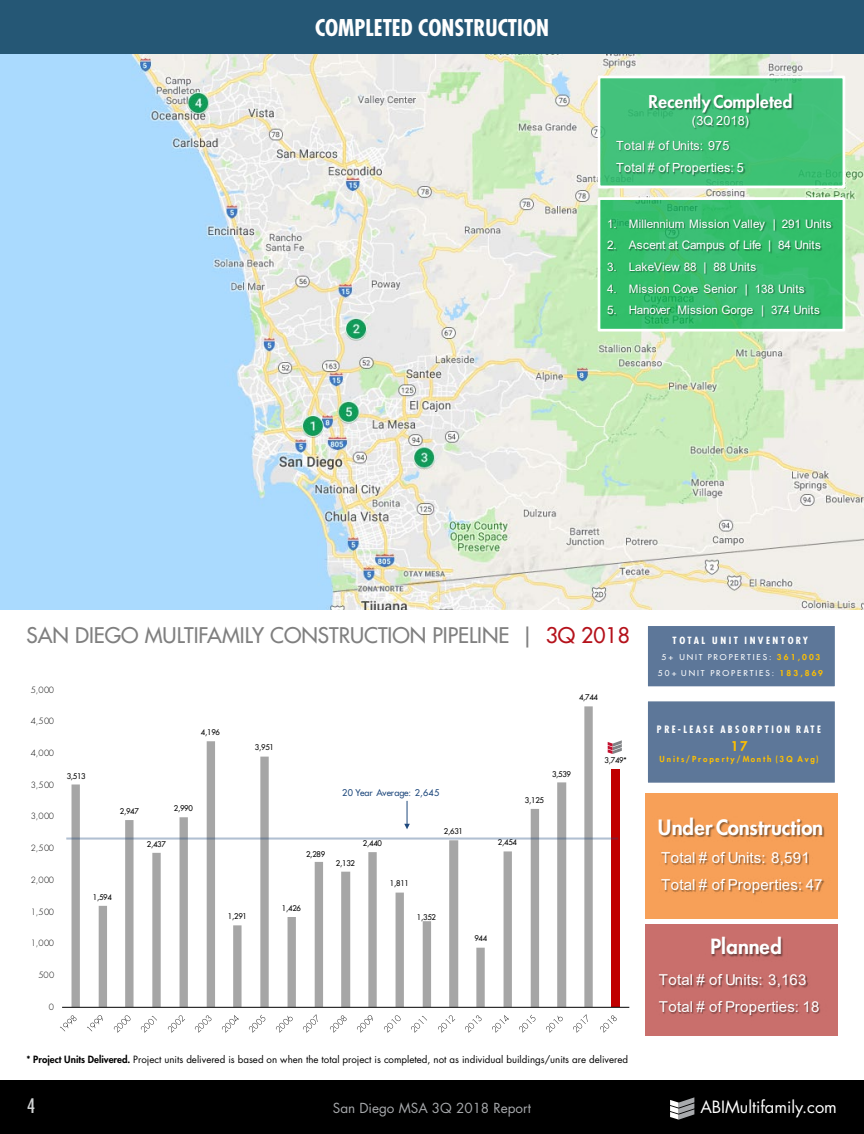
<style>
.page{position:relative;width:864px;height:1134px;background:#fff}
.page>*{position:absolute;margin:0;border:0;box-sizing:border-box;transform-origin:0 0}
.t1{font:700 condensed 22.5px "Futura Std";color:#fff}
.t2{font:500 21px "Futura Std";color:#7f7f7f}
.t3{font:800 20.55px "Futura Std";letter-spacing:-.01em;color:#fff}
.t4{font:800 20.4px "Futura Std";letter-spacing:.005em;color:#fff}
.t5{font:condensed 19.5px "Futura Std";color:#d1d3d4}
.t6{font:800 17.1px "Futura Std";letter-spacing:.015em;color:#fff}
.t7{font:16.5px "Futura Std";color:#fff}
.t8{font:15.15px/27px "Arial";letter-spacing:.015em;color:#fff}
.t9{font:15px/26.8px "Arial";letter-spacing:.015em;color:#fff}
.t10{font:13.5px "Futura Std";color:#a7a9ac}
.t11{font:800 13.05px "Futura Std";color:#ffc000}
.t12{font:12.6px/24.3px "Arial";letter-spacing:.015em;color:#fff}
.t13{font:11.7px "Arial";letter-spacing:-.02em;color:#fff}
.t14{font:11.7px "Arial";letter-spacing:.01em;color:#fff}
.t15{font:700 condensed 9.9px "Futura Std";letter-spacing:.24em;color:#fff}
.t16{font:9.75px "Futura Std";color:#000}
.t17{font:700 condensed 9.75px "Futura Std";letter-spacing:.24em;color:#fff;scale:1.05 1}
.t18{font:500 9px "Futura Std";letter-spacing:-.015em;color:#1f497d}
.t19{font:300 8.4px "Futura Std";letter-spacing:.005em;color:#000}
.t20{font:800 8.1px "Futura Std";letter-spacing:.235em;color:#ffc000}
.t21{font:500 7.8px/16.4px "Futura Std";letter-spacing:.23em;color:#fff;text-align:center;scale:1.05 1}
.t22{font:500 7.65px "Futura Std";letter-spacing:-.035em;color:#000}
.s1{color:#b5121b}
.s2{font-weight:800}
.s3{font-weight:800;color:#ffc000}
</style>
<div class="page">
<img style="left:0;top:54px;width:864px;height:556px">
<div style="left:599px;top:77px;width:245px;height:110px;background:#42c27b"></div>
<div style="left:598px;top:76px;width:247px;height:112px;border:3px solid #fff"></div>
<img style="left:636px;top:94px;width:158px;height:24px">
<img style="left:682px;top:107px;width:79px;height:22px">
<img style="left:616px;top:141px;width:115px;height:12px">
<img style="left:607px;top:162px;width:148px;height:24px">
<div style="left:599px;top:199px;width:245px;height:131px;background:#00b050;opacity:.75"></div>
<div style="left:598px;top:197px;width:247px;height:135px;border:3px solid #fff"></div>
<img style="left:599px;top:212px;width:21px;height:21px">
<img style="left:620px;top:211px;width:223px;height:30px">
<img style="left:599px;top:233px;width:21px;height:22px">
<img style="left:620px;top:232px;width:213px;height:31px">
<img style="left:599px;top:255px;width:21px;height:22px">
<img style="left:620px;top:254px;width:55px;height:22px">
<img style="left:675px;top:254px;width:93px;height:22px">
<img style="left:599px;top:277px;width:21px;height:21px">
<img style="left:620px;top:276px;width:196px;height:21px">
<img style="left:599px;top:298px;width:21px;height:29px">
<img style="left:620px;top:297px;width:212px;height:31px">
<div style="left:612px;top:769px;width:8px;height:238px;background:#c00000"></div>
<svg style="left:72px;top:706px;width:521px;height:301px"></svg>
<hr style="left:62px;top:1007px;width:567px;height:1px;background:#000">
<svg style="left:60px;top:1015px;width:17px;height:17px"></svg>
<svg style="left:87px;top:1015px;width:16px;height:17px"></svg>
<svg style="left:113px;top:1015px;width:18px;height:18px"></svg>
<svg style="left:140px;top:1016px;width:17px;height:17px"></svg>
<svg style="left:167px;top:1015px;width:18px;height:18px"></svg>
<svg style="left:194px;top:1015px;width:18px;height:18px"></svg>
<svg style="left:221px;top:1015px;width:18px;height:18px"></svg>
<svg style="left:248px;top:1015px;width:18px;height:18px"></svg>
<svg style="left:275px;top:1015px;width:18px;height:18px"></svg>
<svg style="left:303px;top:1014px;width:15px;height:19px"></svg>
<svg style="left:330px;top:1015px;width:17px;height:18px"></svg>
<svg style="left:357px;top:1015px;width:16px;height:18px"></svg>
<svg style="left:384px;top:1015px;width:17px;height:18px"></svg>
<svg style="left:411px;top:1016px;width:16px;height:17px"></svg>
<svg style="left:438px;top:1015px;width:17px;height:18px"></svg>
<svg style="left:465px;top:1015px;width:17px;height:18px"></svg>
<svg style="left:492px;top:1015px;width:17px;height:18px"></svg>
<svg style="left:519px;top:1015px;width:17px;height:18px"></svg>
<svg style="left:546px;top:1015px;width:17px;height:18px"></svg>
<svg style="left:573px;top:1014px;width:15px;height:19px"></svg>
<svg style="left:600px;top:1015px;width:17px;height:18px"></svg>
<svg style="left:404px;top:801px;width:6px;height:28px"></svg>
<svg style="left:608px;top:740px;width:14px;height:14px"></svg>
<hr style="left:66px;top:838px;width:552px;height:2px;background:#1f497d;opacity:.35">
<div style="left:646px;top:793px;width:191px;height:126px;background:#f7a058"></div>
<img style="left:646px;top:808px;width:191px;height:49px">
<img style="left:649px;top:841px;width:174px;height:27px">
<img style="left:649px;top:868px;width:187px;height:39px">
<div style="left:646px;top:925px;width:191px;height:110px;background:#c96f6c"></div>
<img style="left:696px;top:927px;width:103px;height:36px">
<img style="left:648px;top:963px;width:172px;height:27px">
<img style="left:648px;top:990px;width:185px;height:39px">
<div style="left:646px;top:624px;width:191px;height:65px;background:#5d7799"></div>
<div style="left:643px;top:622px;width:196px;height:69px;border:4px solid #fff"></div>
<div style="left:646px;top:699px;width:191px;height:86px;background:#5d7798"></div>
<div style="left:643px;top:697px;width:196px;height:90px;border:4px solid #fff"></div>
<div style="left:0;top:0;width:864px;height:54px;background:#255775"></div>
<div style="left:0;top:1080px;width:864px;height:54px;background:#000"></div>
<svg style="left:670px;top:1097px;width:24px;height:23px"></svg>
<h1 class="t1" style="left:315px;top:14px;width:235px">COMPLETED CONSTRUCTION</h1>
<h3 class="t6" style="left:649px;top:91px;width:145px">Recently Completed</h3>
<p class="t12" style="left:616px;top:109px;width:134px;text-indent:76px">(3Q 2018)<br>Total # of Units: 975</p>
<p class="t12" style="left:616px;top:156px;width:129px">Total # of Properties: 5</p>
<p class="t14" style="left:607px;top:215px;width:226px">1. Millennium Mission Valley | 291 Units</p>
<p class="t13" style="left:607px;top:237px;width:215px">2. Ascent at Campus of Life | 84 Units</p>
<p class="t13" style="left:607px;top:259px;width:150px">3. LakeView 88 | 88 Units</p>
<p class="t13" style="left:607px;top:280px;width:199px">4. Mission Cove Senior | 138 Units</p>
<p class="t13" style="left:607px;top:302px;width:214px">5. Hanover Mission Gorge | 374 Units</p>
<h2 class="t2" style="left:27px;top:622px;width:605px">SAN DIEGO MULTIFAMILY CONSTRUCTION PIPELINE | <span class="s1">3Q 2018</span></h2>
<p class="t19" style="left:31px;top:684px;width:25px">5,000</p>
<p class="t19" style="left:31px;top:716px;width:25px">4,500</p>
<p class="t19" style="left:31px;top:748px;width:25px">4,000</p>
<p class="t19" style="left:31px;top:780px;width:25px">3,500</p>
<p class="t19" style="left:31px;top:811px;width:25px">3,000</p>
<p class="t19" style="left:31px;top:843px;width:25px">2,500</p>
<p class="t19" style="left:31px;top:875px;width:25px">2,000</p>
<p class="t19" style="left:31px;top:906px;width:25px">1,500</p>
<p class="t19" style="left:31px;top:938px;width:25px">1,000</p>
<p class="t19" style="left:39px;top:970px;width:17px">500</p>
<p class="t19" style="left:49px;top:1002px;width:7px">0</p>
<p class="t22" style="left:67px;top:771px;width:21px">3,513</p>
<p class="t22" style="left:201px;top:727px;width:21px">4,196</p>
<p class="t22" style="left:120px;top:807px;width:21px">2,947</p>
<p class="t22" style="left:174px;top:804px;width:21px">2,990</p>
<p class="t22" style="left:147px;top:839px;width:21px">2,437</p>
<p class="t22" style="left:255px;top:743px;width:21px">3,951</p>
<p class="t22" style="left:306px;top:849px;width:21px">2,289</p>
<p class="t22" style="left:93px;top:892px;width:21px">1,594</p>
<p class="t22" style="left:228px;top:912px;width:21px">1,291</p>
<p class="t22" style="left:282px;top:903px;width:21px">1,426</p>
<p class="t18" style="left:342px;top:787px;width:99px">20 Year Average: 2,645</p>
<p class="t22" style="left:336px;top:858px;width:21px">2,132</p>
<p class="t22" style="left:363px;top:839px;width:21px">2,440</p>
<p class="t22" style="left:390px;top:879px;width:21px">1,811</p>
<p class="t22" style="left:444px;top:827px;width:21px">2,631</p>
<p class="t22" style="left:417px;top:912px;width:21px">1,352</p>
<p class="t22" style="left:579px;top:693px;width:21px">4,744</p>
<p class="t22" style="left:525px;top:795px;width:21px">3,125</p>
<p class="t22" style="left:552px;top:769px;width:21px">3,539</p>
<p class="t22" style="left:498px;top:838px;width:21px">2,454</p>
<p class="t22" style="left:605px;top:756px;width:24px">3,749*</p>
<p class="t22" style="left:474px;top:934px;width:14px">944</p>
<p class="t16" style="left:26px;top:1053px;width:603px"><span class="s2">* Project Units Delivered.</span> Project units delivered is based on when the total project is completed, not as individual buildings/units are delivered</p>
<p class="t17" style="left:672px;top:634px;width:131px">TOTAL UNIT INVENTORY</p>
<p class="t21" style="left:658px;top:649px;width:159px">5+ UNIT PROPERTIES: <span class="s3">361,003<br></span>50+ UNIT PROPERTIES: <span class="s3">183,869</span></p>
<p class="t15" style="left:657px;top:723px;width:166px">PRE-LEASE ABSORPTION RATE</p>
<h3 class="t11" style="left:731px;top:738px;width:18px">17</h3>
<p class="t20" style="left:659px;top:754px;width:161px">Units/Property/Month (3Q Avg)</p>
<h3 class="t3" style="left:658px;top:815px;width:167px">Under Construction</h3>
<h3 class="t8" style="left:661px;top:844px;width:163px">Total # of Units: 8,591<br>Total # of Properties: 47</h3>
<h3 class="t4" style="left:710px;top:934px;width:73px">Planned</h3>
<h3 class="t9" style="left:659px;top:967px;width:162px">Total # of Units: 3,163<br>Total # of Properties: 18</h3>
<h3 class="t5" style="left:27px;top:1095px;width:10px">4</h3>
<h3 class="t10" style="left:333px;top:1100px;width:200px">San Diego MSA 3Q 2018 Report</h3>
<h3 class="t7" style="left:700px;top:1097px;width:138px">ABIMultifamily.com</h3>
</div>
